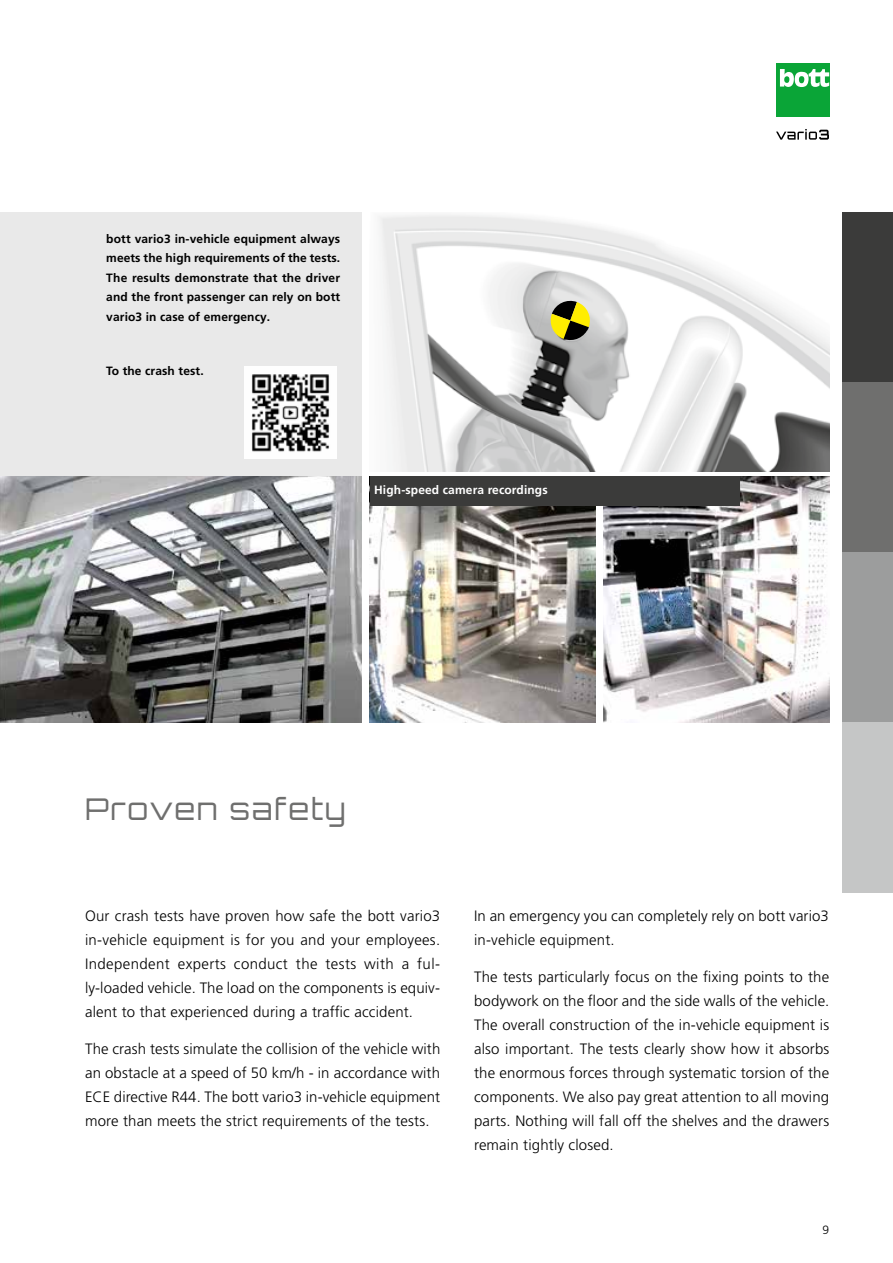
<style>
.page{position:relative;width:893px;height:1263px;background:#fff}
.page>*{position:absolute;margin:0;border:0;box-sizing:border-box;transform-origin:0 0}
.t1{font:300 30px "Orbitron CE";letter-spacing:.06em;color:#6f6f6e}
.t2{font:300 15px/24px "Frutiger LT Pro";letter-spacing:.01em;color:#000;text-align:justify}
.t3{font:700 12px/19.5px "Frutiger LT Pro";letter-spacing:.01em;color:#000;text-align:justify}
.t4{font:700 12px "Frutiger LT Pro";letter-spacing:.01em;color:#fff}
.t5{font:300 12px "Frutiger LT Pro";color:#000}
</style>
<div class="page">
<div style="left:776px;top:64px;width:53px;height:53px;background:#0aa537"></div>
<svg style="left:780px;top:69px;width:49px;height:18px"></svg>
<svg style="left:776px;top:129px;width:53px;height:11px"></svg>
<div style="left:842px;top:213px;width:51px;height:170px;background:#3b3b3a"></div>
<div style="left:842px;top:383px;width:51px;height:170px;background:#6f6f6e"></div>
<div style="left:842px;top:553px;width:51px;height:170px;background:#9c9d9d"></div>
<div style="left:842px;top:723px;width:51px;height:170px;background:#c5c6c6"></div>
<img style="left:379px;top:214px;width:450px;height:258px">
<div style="left:0;top:213px;width:361px;height:263px;background:#e9e9e9"></div>
<svg style="left:548px;top:298px;width:44px;height:45px;background:#9d9850"></svg>
<img style="left:0;top:476px;width:361px;height:247px">
<img style="left:604px;top:476px;width:225px;height:247px">
<img style="left:370px;top:506px;width:225px;height:217px">
<img style="left:245px;top:366px;width:92px;height:92px">
<div style="left:370px;top:476px;width:370px;height:30px;background:#3b3b3a"></div>
<p class="t3" style="left:106px;top:229px;width:235px">bott vario3 in-vehicle equipment always meets the high requirements of the tests.<br>The results demonstrate that the driver and the front passenger can rely on bott vario3 in case of emergency.</p>
<p class="t3" style="left:106px;top:362px;width:99px">To the crash test.</p>
<p class="t4" style="left:374px;top:483px;width:175px">High-speed camera recordings</p>
<h1 class="t1" style="left:85px;top:791px;width:262px">Proven safety</h1>
<p class="t2" style="left:85px;top:904px;width:357px">Our crash tests have proven how safe the bott vario3 in-vehicle equipment is for you and your employees.<br>Independent experts conduct the tests with a ful&shy;ly-loaded vehicle. The load on the components is equiv&shy;alent to that experienced during a traffic accident.</p>
<p class="t2" style="left:85px;top:1037px;width:357px">The crash tests simulate the collision of the vehicle with an obstacle at a speed of 50 km/h - in accordance with ECE directive R44. The bott vario3 in-vehicle equipment more than meets the strict requirements of the tests.</p>
<p class="t2" style="left:474px;top:904px;width:356px">In an emergency you can completely rely on bott vario3 in-vehicle equipment.</p>
<p class="t2" style="left:474px;top:965px;width:357px">The tests particularly focus on the fixing points to the bodywork on the floor and the side walls of the vehicle.<br>The overall construction of the in-vehicle equipment is also important. The tests clearly show how it absorbs the enormous forces through systematic torsion of the components. We also pay great attention to all moving parts. Nothing will fall off the shelves and the drawers remain tightly closed.</p>
<p class="t5" style="left:822px;top:1222px;width:8px">9</p>
</div>
